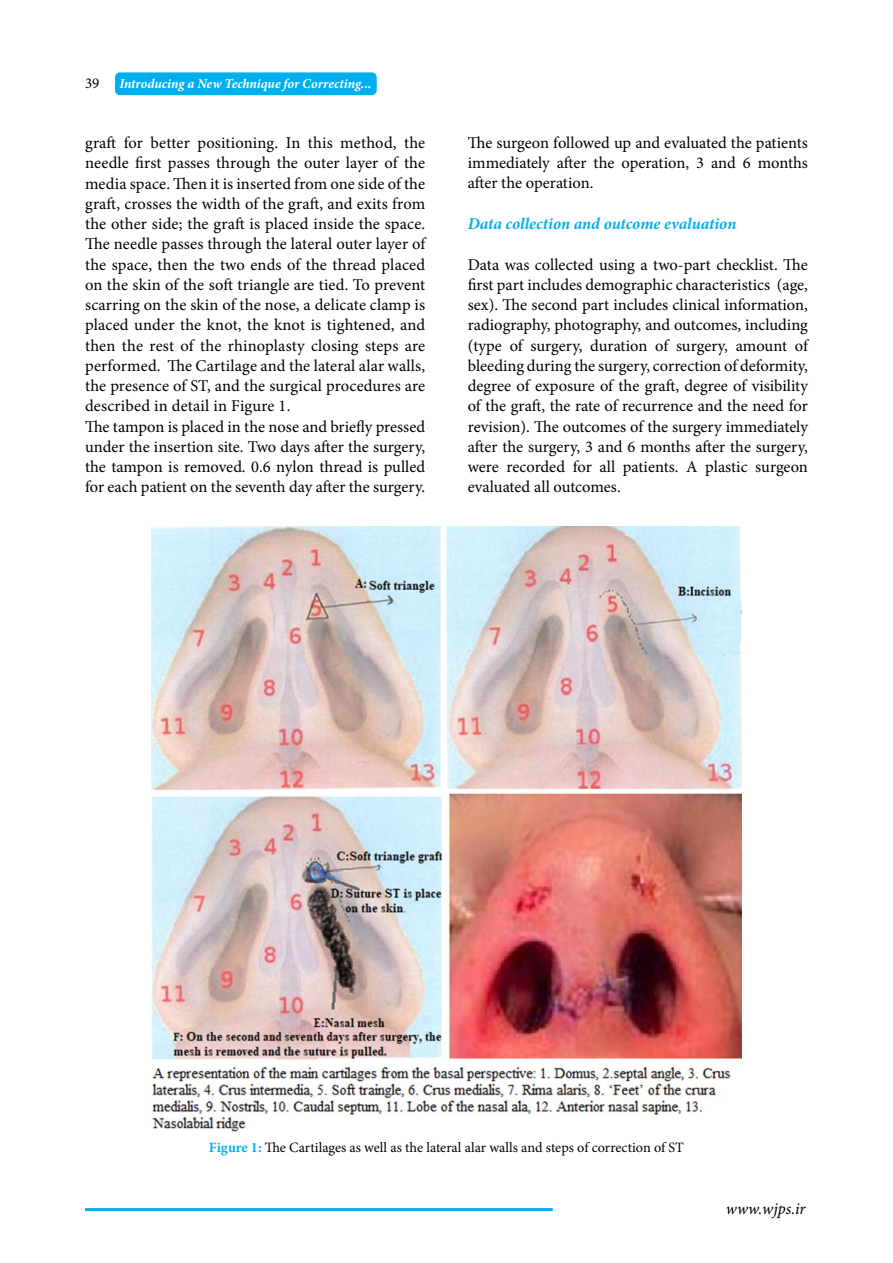
<style>
.page{position:relative;width:893px;height:1263px;background:#fff}
.page>*{position:absolute;margin:0;border:0;box-sizing:border-box;transform-origin:0 0}
.t1{font:16.5px/20.2px "Minion Pro";letter-spacing:.005em;color:#000;text-align:justify}
.t2{font:italic 700 16.5px "Minion Pro";letter-spacing:-.005em;color:#00b0f0}
.t3{font:italic 16.5px "Minion Pro";letter-spacing:.005em;color:#000}
.t4{font:15px "Minion Pro";color:#000}
.t5{font:14.25px "Minion Pro";color:#000}
.t6{font:italic 700 13.5px "Minion Pro";letter-spacing:-.005em;color:#fff}
.s1{font-weight:700;color:#00b0f0}
</style>
<div class="page">
<div style="left:116px;top:73px;width:260px;height:21px;background:#00aeef;border-radius:4px"></div>
<div style="left:115px;top:72px;width:262px;height:23px;border:2px solid #00aeef;border-radius:4px"></div>
<hr style="left:85px;top:1208px;width:468px;height:3px;background:#00aeef">
<img style="left:151px;top:526px;width:591px;height:606px">
<p class="t4" style="left:85px;top:74px;width:16px">39</p>
<p class="t6" style="left:120px;top:74px;width:253px">Introducing a New Technique for Correcting...</p>
<p class="t1" style="left:85px;top:133px;width:342px;text-align:left">graft for better positioning. In this method, the needle first passes through the outer layer of the media space. Then it is inserted from one side of the graft, crosses the width of the graft, and exits from the other side; the graft is placed inside the space.<br>The needle passes through the lateral outer layer of the space, then the two ends of the thread placed on the skin of the soft triangle are tied. To prevent scarring on the skin of the nose, a delicate clamp is placed under the knot, the knot is tightened, and then the rest of the rhinoplasty closing steps are performed. The Cartilage and the lateral alar walls, the presence of ST, and the surgical procedures are described in detail in Figure 1.<br>The tampon is placed in the nose and briefly pressed under the insertion site. Two days after the surgery, the tampon is removed. 0.6 nylon thread is pulled for each patient on the seventh day after the surgery.</p>
<p class="t1" style="left:468px;top:133px;width:342px">The surgeon followed up and evaluated the patients immediately after the operation, 3 and 6 months after the operation.</p>
<p class="t2" style="left:468px;top:212px;width:270px">Data collection and outcome evaluation</p>
<p class="t1" style="left:468px;top:254px;width:342px">Data was collected using a two-part checklist. The first part includes demographic characteristics (age, sex). The second part includes clinical information, radiography, photography, and outcomes, including (type of surgery, duration of surgery, amount of bleeding during the surgery, correction of deformity, degree of exposure of the graft, degree of visibility of the graft, the rate of recurrence and the need for revision). The outcomes of the surgery immediately after the surgery, 3 and 6 months after the surgery, were recorded for all patients. A plastic surgeon evaluated all outcomes.</p>
<p class="t5" style="left:209px;top:1137px;width:476px"><span class="s1">Figure 1:</span> The Cartilages as well as the lateral alar walls and steps of correction of ST</p>
<p class="t3" style="left:726px;top:1198px;width:81px">www.wjps.ir</p>
</div>
